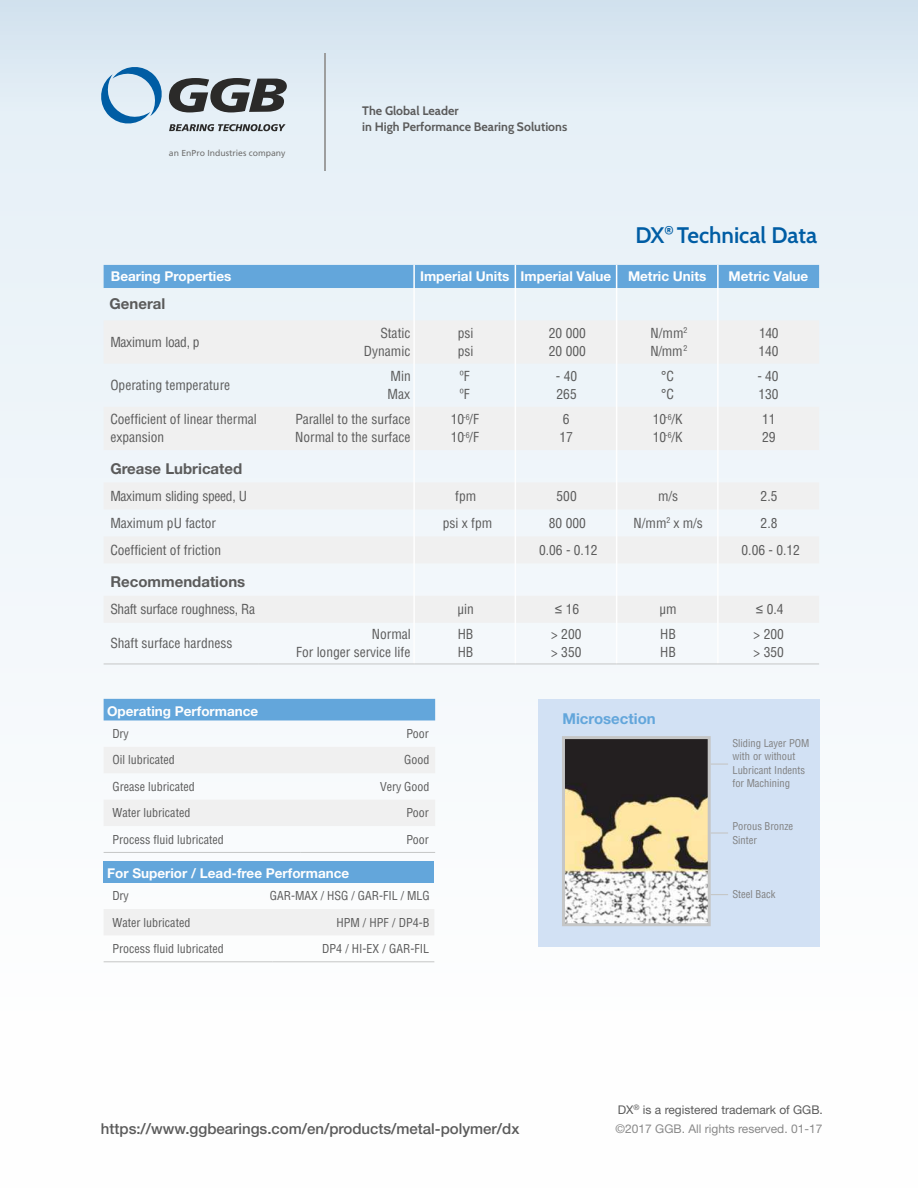
<style>
.page{position:relative;width:918px;height:1188px;background:#fff}
.page>*{position:absolute;margin:0;border:0;box-sizing:border-box;transform-origin:0 0}
.t1{font:600 22.5px "Cabin";color:#005da4}
.t2{font:500 15px "Helvetica Neue LT";color:#5b5b5b}
.t3{font:700 15px "Helvetica Neue LT";color:#5b5b5b}
.t4{font:700 15px "Helvetica Neue LT";color:#63a6db}
.t5{font:700 condensed 13.5px/18px "Helvetica";color:#5b5b5b}
.t6{font:700 13.5px "Helvetica Neue LT";color:#fefefe}
.t7{font:700 condensed 13.5px "Helvetica";letter-spacing:-.02em;color:#5b5b5b}
.t8{font:700 12.3px/16.8px "Cabin";color:#5b5b5b}
.t9{font:700 condensed 12px "Helvetica";color:#5b5b5b}
.t10{font:12px/19.5px "Helvetica Neue LT";color:#898989}
.t11{font:700 condensed 10.5px/13.5px "Helvetica";color:#808080}
.t12{font:8.7px "Frutiger";color:#727271}
.s1{font-family:"Arial";font-weight:400;font-stretch:normal}
.s2{color:#5b5b5b}
</style>
<div class="page">
<div style="left:0;top:0;width:918px;height:1188px;background:linear-gradient(to bottom,#e0ecf5,#fff)"></div>
<hr style="left:324px;top:53px;width:1px;height:117px;background:#9d9e9e">
<svg style="left:98px;top:64px;width:189px;height:67px"></svg>
<div style="left:104px;top:265px;width:715px;height:23px;background:#63a6db"></div>
<svg style="left:104px;top:320px;width:715px;height:303px;fill:#f0f0f0"></svg>
<hr style="left:717px;top:265px;width:2px;height:399px;background:#fefefe">
<hr style="left:413px;top:265px;width:2px;height:399px;background:#fefefe">
<hr style="left:515px;top:265px;width:1px;height:399px;background:#fefefe">
<hr style="left:616px;top:265px;width:1px;height:399px;background:#fefefe">
<hr style="left:104px;top:664px;width:155px;height:1px;background:#c5c6c6">
<hr style="left:259px;top:664px;width:155px;height:1px;background:#c5c6c6">
<hr style="left:414px;top:664px;width:101px;height:1px;background:#c5c6c6">
<hr style="left:515px;top:664px;width:102px;height:1px;background:#c5c6c6">
<hr style="left:617px;top:664px;width:101px;height:1px;background:#c5c6c6">
<hr style="left:718px;top:664px;width:101px;height:1px;background:#c5c6c6">
<div style="left:104px;top:699px;width:331px;height:21px;background:#63a6db"></div>
<svg style="left:104px;top:747px;width:331px;height:79px"></svg>
<hr style="left:104px;top:852px;width:196px;height:1px;background:#c5c6c6">
<hr style="left:300px;top:852px;width:135px;height:1px;background:#c5c6c6">
<div style="left:538px;top:699px;width:282px;height:247px;background:#d2e1f4"></div>
<svg style="left:711px;top:764px;width:17px;height:1px"></svg>
<svg style="left:711px;top:832px;width:17px;height:2px"></svg>
<svg style="left:711px;top:894px;width:17px;height:1px"></svg>
<div style="left:104px;top:861px;width:330px;height:22px;background:#63a6db"></div>
<div style="left:104px;top:909px;width:330px;height:26px;background:#f0f0f0"></div>
<hr style="left:104px;top:961px;width:168px;height:1px;background:#c5c6c6">
<hr style="left:272px;top:961px;width:162px;height:1px;background:#c5c6c6">
<img style="left:566px;top:740px;width:141px;height:182px">
<div style="left:562px;top:736px;width:149px;height:190px;border:3px solid #c5c6c6"></div>
<p class="t12" style="left:169px;top:150px;width:118px">an EnPro Industries company</p>
<p class="t8" style="left:362px;top:102px;width:206px">The Global Leader<br>in High Performance Bearing Solutions</p>
<h1 class="t1" style="left:636px;top:221px;width:183px">DX<sup>®</sup> Technical Data</h1>
<p class="t6" style="left:111px;top:272px;width:122px">Bearing Properties</p>
<p class="t6" style="left:420px;top:272px;width:288px">Imperial Units Imperial Value Metric Units</p>
<p class="t6" style="left:729px;top:272px;width:81px">Metric Value</p>
<p class="t3" style="left:110px;top:298px;width:57px">General</p>
<p class="t7" style="left:110px;top:337px;width:91px">Maximum load, p</p>
<p class="t5" style="left:364px;top:325px;width:48px;text-align:right">Static<br>Dynamic</p>
<p class="t5" style="left:458px;top:325px;width:17px">psi psi</p>
<p class="t5" style="left:549px;top:325px;width:39px">20 000<br>20 000</p>
<p class="t5" style="left:651px;top:325px;width:39px">N/mm<sup>2<br></sup>N/mm<sup>2</sup></p>
<p class="t5" style="left:758px;top:325px;width:22px">140<br>140</p>
<p class="t5" style="left:110px;top:377px;width:121px">Operating temperature</p>
<p class="t5" style="left:388px;top:368px;width:25px">Min<br>Max</p>
<p class="t5" style="left:460px;top:368px;width:12px">ºF ºF</p>
<p class="t5" style="left:556px;top:368px;width:23px">- 40<br>265</p>
<p class="t5" style="left:661px;top:368px;width:14px">°C °C</p>
<p class="t5" style="left:757px;top:368px;width:23px">- 40<br>130</p>
<p class="t5" style="left:110px;top:411px;width:148px">Coefficient of linear thermal expansion</p>
<p class="t5" style="left:295px;top:411px;width:117px">Parallel to the surface<br>Normal to the surface</p>
<p class="t5" style="left:451px;top:411px;width:30px">10<sup>-6</sup>/F<br>10<sup>-6</sup>/F</p>
<p class="t5" style="left:560px;top:411px;width:15px">6<br>17</p>
<p class="t5" style="left:653px;top:411px;width:31px">10<sup>-6</sup>/K<br>10<sup>-6</sup>/K</p>
<p class="t5" style="left:762px;top:411px;width:15px">11<br>29</p>
<p class="t3" style="left:110px;top:463px;width:133px">Grease Lubricated</p>
<p class="t7" style="left:110px;top:491px;width:138px">Maximum sliding speed, U</p>
<p class="t5" style="left:455px;top:488px;width:23px">fpm</p>
<p class="t5" style="left:557px;top:488px;width:22px">500</p>
<p class="t5" style="left:658px;top:488px;width:22px">m/s</p>
<p class="t5" style="left:761px;top:488px;width:18px">2.5</p>
<p class="t5" style="left:110px;top:515px;width:107px">Maximum pU factor</p>
<p class="t5" style="left:443px;top:515px;width:51px">psi x fpm</p>
<p class="t5" style="left:549px;top:515px;width:39px">80 000</p>
<p class="t5" style="left:634px;top:515px;width:71px">N/mm<sup>2</sup> x m/s</p>
<p class="t5" style="left:761px;top:515px;width:18px">2.8</p>
<p class="t5" style="left:110px;top:542px;width:112px">Coefficient of friction</p>
<p class="t5" style="left:539px;top:542px;width:60px">0.06 - 0.12</p>
<p class="t5" style="left:742px;top:542px;width:60px">0.06 - 0.12</p>
<p class="t3" style="left:110px;top:576px;width:136px">Recommendations</p>
<p class="t7" style="left:110px;top:604px;width:146px">Shaft surface roughness, Ra</p>
<p class="t5" style="left:457px;top:601px;width:18px">µin</p>
<p class="t5" style="left:555px;top:601px;width:26px"><span class="s1">≤</span> 16</p>
<p class="t5" style="left:659px;top:601px;width:19px">µm</p>
<p class="t5" style="left:756px;top:601px;width:29px"><span class="s1">≤</span> 0.4</p>
<p class="t5" style="left:110px;top:635px;width:124px">Shaft surface hardness</p>
<p class="t5" style="left:296px;top:626px;width:116px;text-align:right">Normal<br>For longer service life</p>
<p class="t5" style="left:458px;top:626px;width:17px">HB<br>HB</p>
<p class="t5" style="left:551px;top:626px;width:32px">&gt; 200 &gt; 350</p>
<p class="t5" style="left:660px;top:626px;width:17px">HB<br>HB</p>
<p class="t5" style="left:754px;top:626px;width:32px">&gt; 200 &gt; 350</p>
<p class="t6" style="left:107px;top:706px;width:153px">Operating Performance</p>
<p class="t9" style="left:113px;top:729px;width:18px">Dry</p>
<p class="t9" style="left:406px;top:729px;width:24px">Poor</p>
<p class="t9" style="left:113px;top:755px;width:64px">Oil lubricated</p>
<p class="t9" style="left:404px;top:755px;width:27px">Good</p>
<p class="t9" style="left:113px;top:782px;width:84px">Grease lubricated</p>
<p class="t9" style="left:380px;top:782px;width:51px">Very Good</p>
<p class="t9" style="left:113px;top:808px;width:79px">Water lubricated</p>
<p class="t9" style="left:406px;top:808px;width:24px">Poor</p>
<p class="t9" style="left:113px;top:835px;width:113px">Process fluid lubricated</p>
<p class="t9" style="left:406px;top:835px;width:24px">Poor</p>
<p class="t6" style="left:107px;top:868px;width:244px">For Superior / Lead-free Performance</p>
<p class="t9" style="left:113px;top:891px;width:18px">Dry</p>
<p class="t9" style="left:270px;top:891px;width:162px">GAR-MAX / HSG / GAR-FIL / MLG</p>
<p class="t9" style="left:113px;top:918px;width:79px">Water lubricated</p>
<p class="t9" style="left:336px;top:918px;width:94px">HPM / HPF / DP4-B</p>
<p class="t9" style="left:113px;top:944px;width:113px">Process fluid lubricated</p>
<p class="t9" style="left:322px;top:944px;width:108px">DP4 / HI-EX / GAR-FIL</p>
<p class="t4" style="left:562px;top:713px;width:95px">Microsection</p>
<p class="t11" style="left:732px;top:737px;width:78px">Sliding Layer POM with or without<br>Lubricant Indents for Machining</p>
<p class="t11" style="left:732px;top:820px;width:62px">Porous Bronze<br>Sinter</p>
<p class="t11" style="left:732px;top:888px;width:44px">Steel Back</p>
<p class="t2" style="left:101px;top:1123px;width:420px">https://www.ggbearings.com/en/products/metal-polymer/dx</p>
<p class="t10" style="left:616px;top:1101px;width:209px"><span class="s2">DX</span><sup>®</sup> <span class="s2">is a registered trademark of GGB. </span>©2017 GGB. All rights reserved. 01-17</p>
</div>
